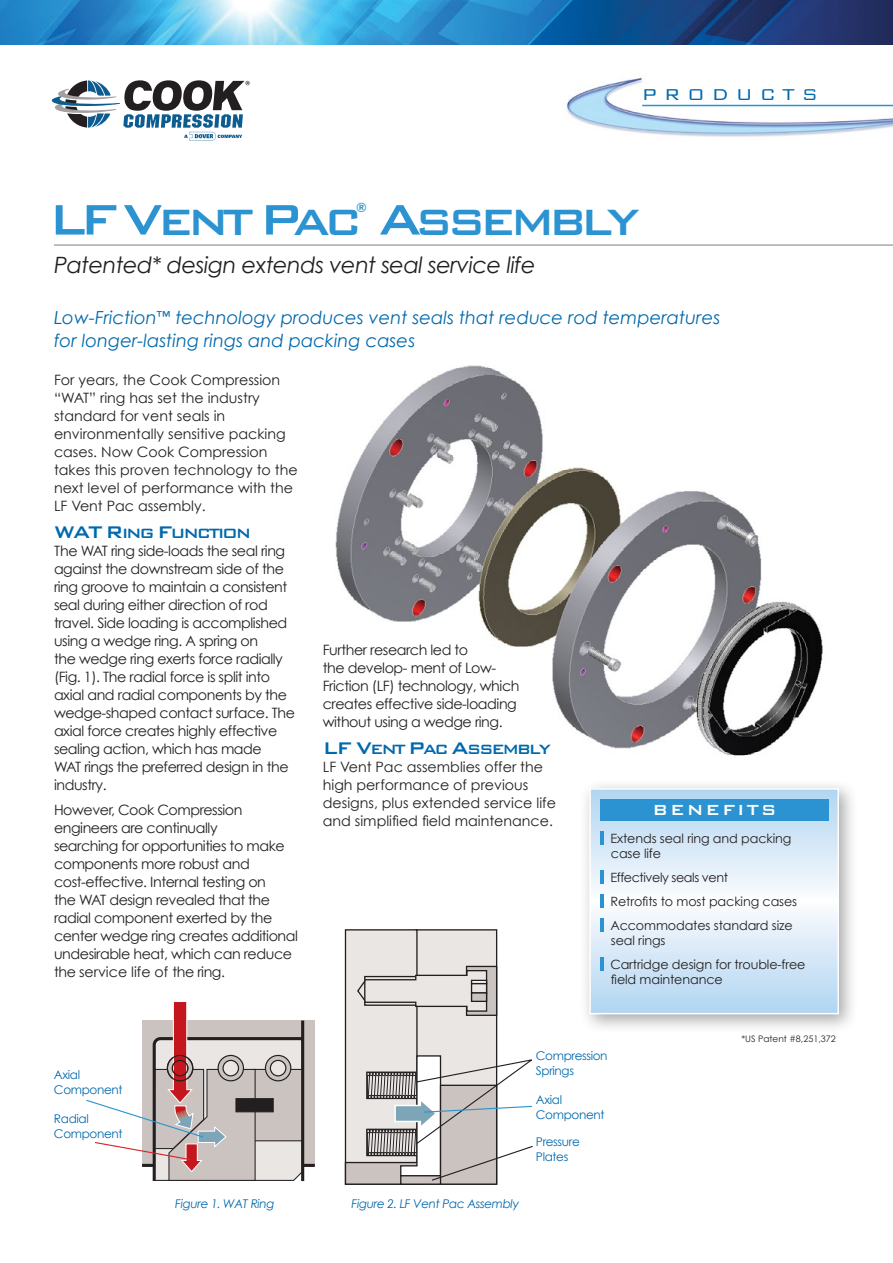
<style>
.page{position:relative;width:893px;height:1263px;background:#fff}
.page>*{position:absolute;margin:0;border:0;box-sizing:border-box;transform-origin:0 0}
.t1{font:500 48.9px "Bank Gothic";letter-spacing:-.14em;color:#2b93d1}
.t2{font:italic 22.5px "Century Gothic";letter-spacing:-.025em;color:#231f20}
.t3{font:300 21px "Bank Gothic";letter-spacing:.33em;color:#0069ad}
.t4{font:500 19.5px "Bank Gothic";letter-spacing:.1em;color:#fff}
.t5{font:italic 18px/22.5px "Century Gothic";color:#0069ad}
.t6{font:500 18px "Bank Gothic";letter-spacing:-.13em;color:#0069ad}
.t7{font:14.25px/18px "Century Gothic";letter-spacing:-.03em;color:#231f20}
.t8{font:14.25px/18px "Century Gothic";color:#231f20}
.t9{font:12.75px/24px "Century Gothic";letter-spacing:-.01em;color:#231f20}
.t10{font:500 12.75px "Bank Gothic";color:#2b93d1}
.t11{font:12px/15px "Century Gothic";letter-spacing:-.03em;color:#0069ad}
.t12{font:italic 12px "Century Gothic";letter-spacing:-.03em;color:#0069ad}
.t13{font:9px "Century Gothic";color:#231f20}
.s1{font-size:56.85px}
.s2{font-size:22.5px}
</style>
<div class="page">
<div style="left:579px;top:778px;width:279px;height:256px;background:#231f20;opacity:.4"></div>
<svg style="left:592px;top:791px;width:244px;height:220px"></svg>
<div style="left:589px;top:788px;width:250px;height:226px;border:2px solid #fff"></div>
<div style="left:600px;top:800px;width:229px;height:21px;background:#2b93d1"></div>
<hr style="left:600px;top:831px;width:4px;height:13px;background:#2b93d1">
<hr style="left:600px;top:870px;width:4px;height:13px;background:#2b93d1">
<hr style="left:600px;top:894px;width:4px;height:13px;background:#2b93d1">
<hr style="left:600px;top:918px;width:4px;height:13px;background:#2b93d1">
<hr style="left:600px;top:957px;width:4px;height:13px;background:#2b93d1">
<img style="left:335px;top:365px;width:488px;height:391px">
<div style="left:416px;top:930px;width:81px;height:254px;background:#eae6e4"></div>
<div style="left:345px;top:930px;width:72px;height:254px;background:#eae6e4"></div>
<div style="left:345px;top:929px;width:73px;height:256px;border:1px solid #231f20"></div>
<div style="left:345px;top:1162px;width:77px;height:22px;background:#cbc3c0"></div>
<div style="left:345px;top:1162px;width:77px;height:23px;border:1px solid #231f20"></div>
<div style="left:401px;top:1175px;width:41px;height:9px;background:#cbc3c0"></div>
<div style="left:400px;top:1175px;width:42px;height:10px;border:1px solid #231f20"></div>
<div style="left:466px;top:966px;width:31px;height:50px;background:#cbc3c0;border:1px solid #231f20"></div>
<svg style="left:357px;top:969px;width:131px;height:43px"></svg>
<div style="left:440px;top:1085px;width:57px;height:100px;background:#cbc3c0;border:1px solid #231f20"></div>
<svg style="left:366px;top:1054px;width:167px;height:127px"></svg>
<svg style="left:86px;top:1002px;width:229px;height:180px"></svg>
<hr style="left:54px;top:244px;width:839px;height:2px;background:#a7a9ac">
<img style="left:566px;top:77px;width:327px;height:60px">
<hr style="left:642px;top:105px;width:251px;height:1px;background:#2b93d1">
<svg style="left:52px;top:80px;width:198px;height:61px"></svg>
<img style="left:0;top:0;width:893px;height:45px">
<h3 class="t3" style="left:642px;top:79px;width:178px">PRODUCTS</h3>
<p class="t10" style="left:356px;top:198px;width:12px">®</p>
<h1 class="t1" style="left:48px;top:184px;width:593px"><span class="s1">LF V</span>ENT <span class="s1">P</span>AC <span class="s1">A</span>SSEMBLY</h1>
<h2 class="t2" style="left:54px;top:251px;width:483px">Patented* design extends vent seal service life</h2>
<p class="t5" style="left:54px;top:306px;width:668px">Low-Friction<sup>™</sup> technology produces vent seals that reduce rod temperatures for longer-lasting rings and packing cases</p>
<p class="t8" style="left:54px;top:370px;width:245px">For years, the Cook Compression “WAT” ring has set the industry standard for vent seals in environmentally sensitive packing cases. Now Cook Compression takes this proven technology to the next level of performance with the<br>LF Vent Pac assembly.</p>
<p class="t6" style="left:54px;top:519px;width:199px"><span class="s2">WAT R</span>ING <span class="s2">F</span>UNCTION</p>
<p class="t7" style="left:54px;top:541px;width:242px">The WAT ring side-loads the seal ring against the downstream side of the ring groove to maintain a consistent seal during either direction of rod travel. Side loading is accomplished using a wedge ring. A spring on<br>the wedge ring exerts force radially (Fig. 1). The radial force is split into axial and radial components by the wedge-shaped contact surface. The axial force creates highly effective sealing action, which has made<br>WAT rings the preferred design in the industry.</p>
<p class="t7" style="left:54px;top:800px;width:245px">However, Cook Compression engineers are continually<br>searching for opportunities to make components more robust and cost-effective. Internal testing on<br>the WAT design revealed that the radial component exerted by the center wedge ring creates additional undesirable heat, which can reduce the service life of the ring.</p>
<p class="t11" style="left:54px;top:1067px;width:70px">Axial<br>Component</p>
<p class="t11" style="left:54px;top:1111px;width:70px">Radial<br>Component</p>
<p class="t7" style="left:323px;top:640px;width:198px">Further research led to<br>the develop- ment of Low-<br>Friction (LF) technology, which creates effective side-loading without using a wedge ring.</p>
<p class="t6" style="left:323px;top:735px;width:230px"><span class="s2">LF V</span>ENT <span class="s2">P</span>AC <span class="s2">A</span>SSEMBLY</p>
<p class="t8" style="left:323px;top:757px;width:235px">LF Vent Pac assemblies offer the high performance of previous designs, plus extended service life and simplified field maintenance.</p>
<h3 class="t4" style="left:653px;top:795px;width:126px">BENEFITS</h3>
<p class="t9" style="left:610px;top:830px;width:182px;line-height:15px">Extends seal ring and packing case life</p>
<p class="t9" style="left:610px;top:865px;width:188px">Effectively seals vent<br>Retrofits to most packing cases<br>Accommodates standard size</p>
<p class="t9" style="left:610px;top:928px;width:197px">seal rings<br>Cartridge design for trouble-free</p>
<p class="t9" style="left:611px;top:967px;width:113px">field maintenance</p>
<p class="t13" style="left:741px;top:1033px;width:96px">*US Patent #8,251,372</p>
<p class="t11" style="left:536px;top:1047px;width:73px">Compression<br>Springs</p>
<p class="t11" style="left:536px;top:1091px;width:70px">Axial<br>Component</p>
<p class="t11" style="left:536px;top:1134px;width:45px">Pressure<br>Plates</p>
<p class="t12" style="left:175px;top:1196px;width:101px">Figure 1. WAT Ring</p>
<p class="t12" style="left:352px;top:1196px;width:169px">Figure 2. LF Vent Pac Assembly</p>
</div>
